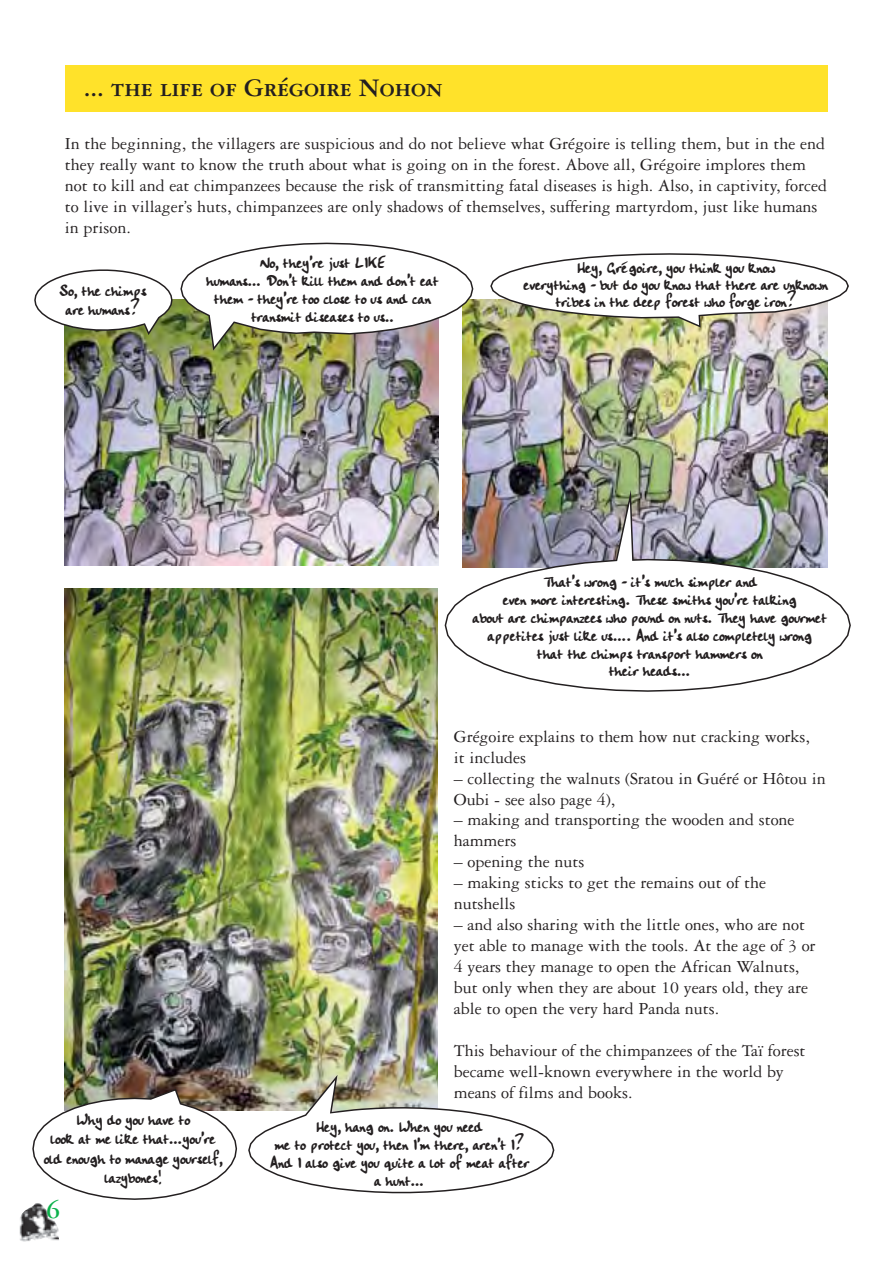
<style>
.page{position:relative;width:893px;height:1263px;background:#fff}
.page>*{position:absolute;margin:0;border:0;box-sizing:border-box;transform-origin:0 0}
.t1{font:26.85px "Garamond Three Bold SC";color:#231f20}
.t2{font:700 26.85px "Garamond Three";color:#0cb14b}
.t3{font:18px/21px "Garamond Three";color:#231f20}
.t4{font:18px/18px "Handwriting Plain 00";color:#231f20;text-align:center}
</style>
<div class="page">
<img style="left:19px;top:1203px;width:40px;height:39px">
<div style="left:65px;top:65px;width:763px;height:47px;background:#ffe22a"></div>
<img style="left:463px;top:299px;width:365px;height:191px">
<img style="left:65px;top:300px;width:374px;height:265px">
<img style="left:65px;top:588px;width:372px;height:522px">
<svg style="left:34px;top:269px;width:139px;height:66px"></svg>
<svg style="left:248px;top:1075px;width:306px;height:119px"></svg>
<svg style="left:32px;top:1089px;width:205px;height:111px"></svg>
<img style="left:180px;top:243px;width:293px;height:108px">
<img style="left:445px;top:490px;width:406px;height:202px">
<img style="left:490px;top:253px;width:359px;height:75px">
<h1 class="t1" style="left:84px;top:79px;width:360px">... the life of Grégoire Nohon</h1>
<p class="t3" style="left:65px;top:135px;width:764px">In the beginning, the villagers are suspicious and do not believe what Grégoire is telling them, but in the end they really want to know the truth about what is going on in the forest. Above all, Grégoire implores them not to kill and eat chimpanzees because the risk of transmitting fatal diseases is high. Also, in captivity, forced to live in villager’s huts, chimpanzees are only shadows of themselves, suffering martyrdom, just like humans in prison.</p>
<p class="t4" style="left:59px;top:280px;width:89px;line-height:19.5px">So, the chimps are humans?</p>
<p class="t4" style="left:207px;top:253px;width:234px">No, they’re just LIKE<br>humans… Don’t kill them and don’t eat them - they’re too close to us and can transmit diseases to us..</p>
<p class="t4" style="left:524px;top:258px;width:306px;line-height:17.2px">Hey, Grégoire, you think you know<br>everything - but do you know that there are unknown tribes in the deep forest who forge iron?</p>
<p class="t4" style="left:473px;top:572px;width:356px">That’s wrong - it’s much simpler and<br>even more interesting. These smiths you’re talking<br>about are chimpanzees who pound on nuts. They have gourmet appetites just like us…. And it’s also completely wrong that the chimps transport hammers on<br>their heads…</p>
<p class="t3" style="left:454px;top:727px;width:358px">Grégoire explains to them how nut cracking works, it includes</p>
<p class="t3" style="left:454px;top:769px;width:374px">– collecting the walnuts (Sratou in Guéré or Hôtou in<br>Oubi - see also page 4),</p>
<p class="t3" style="left:454px;top:811px;width:342px">– making and transporting the wooden and stone hammers</p>
<p class="t3" style="left:454px;top:853px;width:132px">– opening the nuts</p>
<p class="t3" style="left:454px;top:874px;width:314px">– making sticks to get the remains out of the nutshells</p>
<p class="t3" style="left:454px;top:916px;width:363px">– and also sharing with the little ones, who are not yet able to manage with the tools. At the age of 3 or 4 years they manage to open the African Walnuts, but only when they are about 10 years old, they are able to open the very hard Panda nuts.</p>
<p class="t3" style="left:454px;top:1041px;width:353px">This behaviour of the chimpanzees of the Taï forest became well-known everywhere in the world by means of films and books.</p>
<p class="t4" style="left:44px;top:1109px;width:180px;line-height:19.5px">Why do you have to<br>look at me like that…you’re old enough to manage yourself, lazybones!</p>
<h1 class="t2" style="left:47px;top:1200px;width:15px">6</h1>
<p class="t4" style="left:269px;top:1117px;width:261px">Hey, hang on. When you need<br>me to protect you, then I’m there, aren’t I?<br>And I also give you quite a lot of meat after a hunt…</p>
</div>
